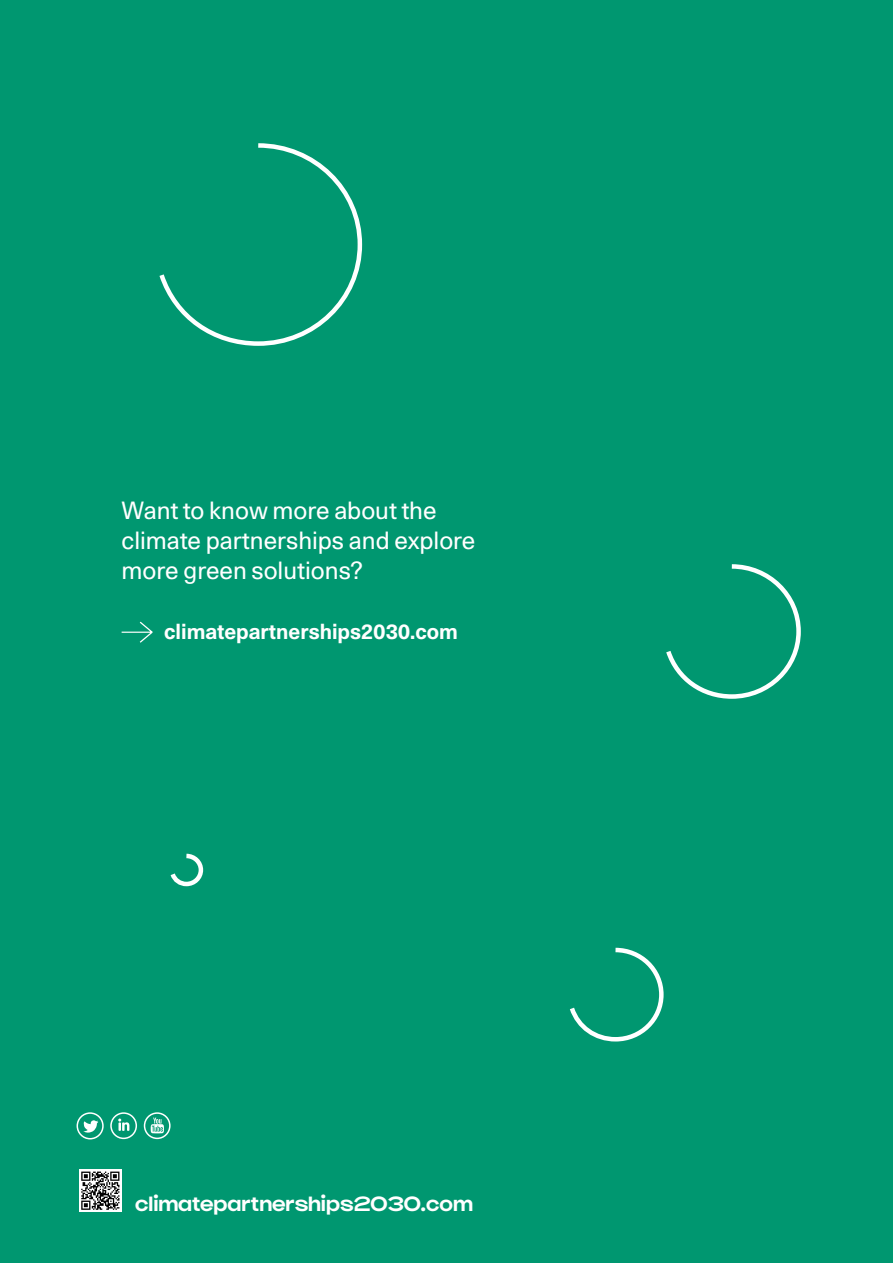
<style>
.page{position:relative;width:893px;height:1263px;background:#009770}
.page>*{position:absolute;margin:0;border:0;box-sizing:border-box;transform-origin:0 0}
.SoG_Mellemrubrik_9_5{font:24px/30px "Unica 77 LL";color:#fff}
.SoG_Mellemrubrik_9_5-2{font:700 21px "Unica 77 LL";color:#fff}
.SOG_Brød_9_12_5{font:700 18px "Broad Sans";color:#fff}
</style>
<div class="page">
<svg style="left:118px;top:1118px;width:11px;height:13px"></svg>
<div style="left:110px;top:1112px;width:27px;height:27px;border:2px solid #fff;border-radius:50%"></div>
<svg style="left:151px;top:1117px;width:13px;height:16px"></svg>
<div style="left:144px;top:1112px;width:27px;height:27px;border:2px solid #fff;border-radius:50%"></div>
<svg style="left:83px;top:1120px;width:15px;height:13px"></svg>
<div style="left:77px;top:1112px;width:27px;height:27px;border:2px solid #fff;border-radius:50%"></div>
<svg style="left:122px;top:622px;width:30px;height:21px"></svg>
<svg style="left:159px;top:143px;width:204px;height:203px"></svg>
<svg style="left:666px;top:564px;width:135px;height:135px"></svg>
<svg style="left:570px;top:947px;width:94px;height:95px"></svg>
<svg style="left:170px;top:853px;width:34px;height:34px"></svg>
<div style="left:79px;top:1169px;width:43px;height:43px;background:#fff"></div>
<svg style="left:81px;top:1171px;width:38px;height:39px"></svg>
<p class="SoG_Mellemrubrik_9_5" style="left:122px;top:495px;width:355px">Want to know more about the climate partnerships and explore more green solutions?</p>
<p class="SoG_Mellemrubrik_9_5-2" style="left:164px;top:617px;width:295px">climatepartnerships2030.com</p>
<p class="SOG_Brød_9_12_5" style="left:135px;top:1193px;width:339px">climatepartnerships2030.com</p>
</div>
